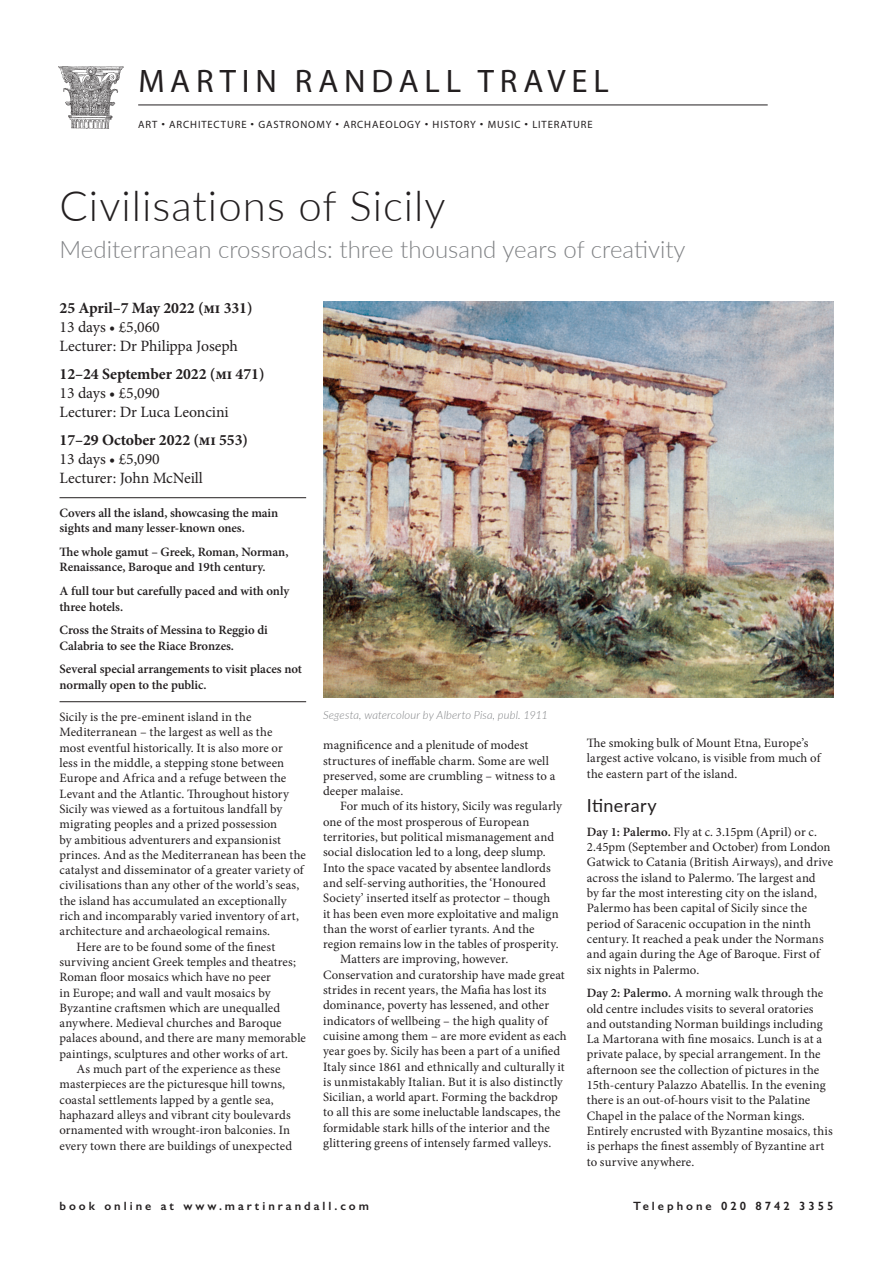
<style>
.page{position:relative;width:893px;height:1263px;background:#fff}
.page>*{position:absolute;margin:0;border:0;box-sizing:border-box;transform-origin:0 0}
.A1_A_tour_title{font:300 42px "Lato";letter-spacing:.025em;color:#231f20}
.MRT_header_22_5_Traj{font:32.7px "Myriad Pro";letter-spacing:.18em;color:#231f20}
.A2_Tour_subtitle{font:300 24px "Lato";color:#808285}
.D3_Itinerary_heading{font:18px "Lato";letter-spacing:.02em;color:#231f20}
.B1_Dates_line_1_bld{font:700 15.75px "Minion Pro";letter-spacing:-.005em;color:#231f20}
.B3_Dates_line_3___2{font:15.75px "Minion Pro";letter-spacing:-.005em;color:#231f20}
.B2_Dates_line_2_Min{font:15.75px "Minion Pro";letter-spacing:-.005em;color:#231f20}
.B3_Dates_line_3___4{font:15.75px "Minion Pro";letter-spacing:-.005em;color:#231f20}
.D2_Introduction{font:12.75px/15.3px "Minion Pro";letter-spacing:.005em;color:#231f20}
.D4_Itinerary{font:12.75px/15.3px "Minion Pro";letter-spacing:.005em;color:#231f20}
.D1_Introduction_firs{font:12.75px/15.3px "Minion Pro";letter-spacing:.005em;color:#231f20}
.C2_Highlights_no_rul{font:600 12.75px/15.3px "Minion Pro";letter-spacing:-.005em;color:#231f20}
.C1_Highlights_top_ru{font:600 12.75px/15.3px "Minion Pro";letter-spacing:-.005em;color:#231f20}
.C3_Highlights_bottom{font:600 12.75px/15.3px "Minion Pro";letter-spacing:-.005em;color:#231f20}
.t1{font:600 12px "Gill Sans";letter-spacing:.25em;color:#231f20}
.Illustration_caption{font:italic 300 11.25px "Lato";letter-spacing:.01em;color:#808285}
.MRT_subtitle_8_Traja{font:10.65px "Myriad Pro";letter-spacing:.08em;color:#231f20}
.s1{font-family:"Adobe Caslon Pro"}
.s2{font-weight:600}
</style>
<div class="page">
<img style="left:58px;top:66px;width:66px;height:63px">
<hr style="left:138px;top:105px;width:630px;height:1px;background:#231f20">
<hr style="left:60px;top:497px;width:246px;height:1px;background:#231f20">
<hr style="left:60px;top:701px;width:246px;height:1px;background:#231f20">
<img style="left:323px;top:302px;width:510px;height:395px">
<p class="MRT_header_22_5_Traj" style="left:139px;top:61px;width:472px">MARTIN RANDALL TRAVEL</p>
<p class="MRT_subtitle_8_Traja" style="left:138px;top:118px;width:456px">ART <span class="s1">•</span> ARCHITECTURE <span class="s1">•</span> GASTRONOMY <span class="s1">•</span> ARCHAEOLOGY <span class="s1">•</span> HISTORY <span class="s1">•</span> MUSIC <span class="s1">•</span> LITERATURE</p>
<p class="A1_A_tour_title" style="left:60px;top:177px;width:388px">Civilisations of Sicily</p>
<p class="A2_Tour_subtitle" style="left:60px;top:233px;width:628px">Mediterranean crossroads: three thousand years of creativity</p>
<p class="B1_Dates_line_1_bld" style="left:60px;top:297px;width:195px">25 April–7 May 2022 (mi 331)</p>
<p class="B2_Dates_line_2_Min" style="left:60px;top:317px;width:102px">13 days • £5,060</p>
<p class="B3_Dates_line_3___2" style="left:60px;top:336px;width:180px">Lecturer: Dr Philippa Joseph</p>
<p class="B1_Dates_line_1_bld" style="left:60px;top:363px;width:207px">12–24 September 2022 (mi 471)</p>
<p class="B2_Dates_line_2_Min" style="left:60px;top:382px;width:102px">13 days • £5,090</p>
<p class="B3_Dates_line_3___2" style="left:60px;top:401px;width:171px">Lecturer: Dr Luca Leoncini</p>
<p class="B1_Dates_line_1_bld" style="left:60px;top:429px;width:190px">17–29 October 2022 (mi 553)</p>
<p class="B2_Dates_line_2_Min" style="left:60px;top:448px;width:102px">13 days • £5,090</p>
<p class="B3_Dates_line_3___4" style="left:60px;top:467px;width:145px">Lecturer: John McNeill</p>
<p class="C1_Highlights_top_ru" style="left:60px;top:505px;width:220px">Covers all the island, showcasing the main sights and many lesser-known ones.</p>
<p class="C2_Highlights_no_rul" style="left:60px;top:544px;width:230px">The whole gamut – Greek, Roman, Norman,<br>Renaissance, Baroque and 19th century.</p>
<p class="C2_Highlights_no_rul" style="left:60px;top:583px;width:231px">A full tour but carefully paced and with only three hotels.</p>
<p class="C2_Highlights_no_rul" style="left:60px;top:622px;width:210px">Cross the Straits of Messina to Reggio di<br>Calabria to see the Riace Bronzes.</p>
<p class="C3_Highlights_bottom" style="left:60px;top:662px;width:244px">Several special arrangements to visit places not normally open to the public.</p>
<p class="D1_Introduction_firs" style="left:60px;top:709px;width:248px">Sicily is the pre-eminent island in the Mediterranean – the largest as well as the<br>most eventful historically. It is also more or<br>less in the middle, a stepping stone between Europe and Africa and a refuge between the Levant and the Atlantic. Throughout history Sicily was viewed as a fortuitous landfall by migrating peoples and a prized possession<br>by ambitious adventurers and expansionist princes. And as the Mediterranean has been the catalyst and disseminator of a greater variety of civilisations than any other of the world’s seas, the island has accumulated an exceptionally rich and incomparably varied inventory of art, architecture and archaeological remains.</p>
<p class="D2_Introduction" style="left:60px;top:939px;width:248px;text-indent:17px">Here are to be found some of the finest surviving ancient Greek temples and theatres; Roman floor mosaics which have no peer<br>in Europe; and wall and vault mosaics by Byzantine craftsmen which are unequalled anywhere. Medieval churches and Baroque palaces abound, and there are many memorable paintings, sculptures and other works of art.</p>
<p class="D2_Introduction" style="left:60px;top:1061px;width:234px;text-indent:17px">As much part of the experience as these masterpieces are the picturesque hill towns, coastal settlements lapped by a gentle sea, haphazard alleys and vibrant city boulevards ornamented with wrought-iron balconies. In every town there are buildings of unexpected</p>
<p class="Illustration_caption" style="left:323px;top:707px;width:226px">Segesta, watercolour by Alberto Pisa, publ. 1911</p>
<p class="D2_Introduction" style="left:587px;top:735px;width:235px">The smoking bulk of Mount Etna, Europe’s largest active volcano, is visible from much of the eastern part of the island.</p>
<p class="D3_Itinerary_heading" style="left:587px;top:793px;width:72px">Itinerary</p>
<p class="D4_Itinerary" style="left:587px;top:824px;width:248px"><span class="s2">Day 1: Palermo.</span> Fly at c. 3.15pm (April) or c.<br>2.45pm (September and October) from London Gatwick to Catania (British Airways), and drive across the island to Palermo. The largest and<br>by far the most interesting city on the island, Palermo has been capital of Sicily since the period of Saracenic occupation in the ninth century. It reached a peak under the Normans and again during the Age of Baroque. First of six nights in Palermo.</p>
<p class="D4_Itinerary" style="left:587px;top:985px;width:248px"><span class="s2">Day 2: Palermo.</span> A morning walk through the old centre includes visits to several oratories and outstanding Norman buildings including La Martorana with fine mosaics. Lunch is at a private palace, by special arrangement. In the afternoon see the collection of pictures in the 15th-century Palazzo Abatellis. In the evening there is an out-of-hours visit to the Palatine Chapel in the palace of the Norman kings.<br>Entirely encrusted with Byzantine mosaics, this is perhaps the finest assembly of Byzantine art to survive anywhere.</p>
<p class="D2_Introduction" style="left:323px;top:737px;width:234px">magnificence and a plenitude of modest structures of ineffable charm. Some are well preserved, some are crumbling – witness to a deeper malaise.</p>
<p class="D2_Introduction" style="left:323px;top:799px;width:240px;text-indent:17px">For much of its history, Sicily was regularly one of the most prosperous of European territories, but political mismanagement and social dislocation led to a long, deep slump.<br>Into the space vacated by absentee landlords and self-serving authorities, the ‘Honoured Society’ inserted itself as protector – though<br>it has been even more exploitative and malign than the worst of earlier tyrants. And the region remains low in the tables of prosperity.</p>
<p class="D2_Introduction" style="left:323px;top:952px;width:245px;text-indent:17px">Matters are improving, however.<br>Conservation and curatorship have made great strides in recent years, the Mafia has lost its dominance, poverty has lessened, and other indicators of wellbeing – the high quality of cuisine among them – are more evident as each year goes by. Sicily has been a part of a unified Italy since 1861 and ethnically and culturally it is unmistakably Italian. But it is also distinctly Sicilian, a world apart. Forming the backdrop to all this are some ineluctable landscapes, the formidable stark hills of the interior and the glittering greens of intensely farmed valleys.</p>
<p class="t1" style="left:60px;top:1199px;width:311px">book online at www.martinrandall.com</p>
<p class="t1" style="left:633px;top:1199px;width:202px">Telephone 020 8742 3355</p>
</div>
